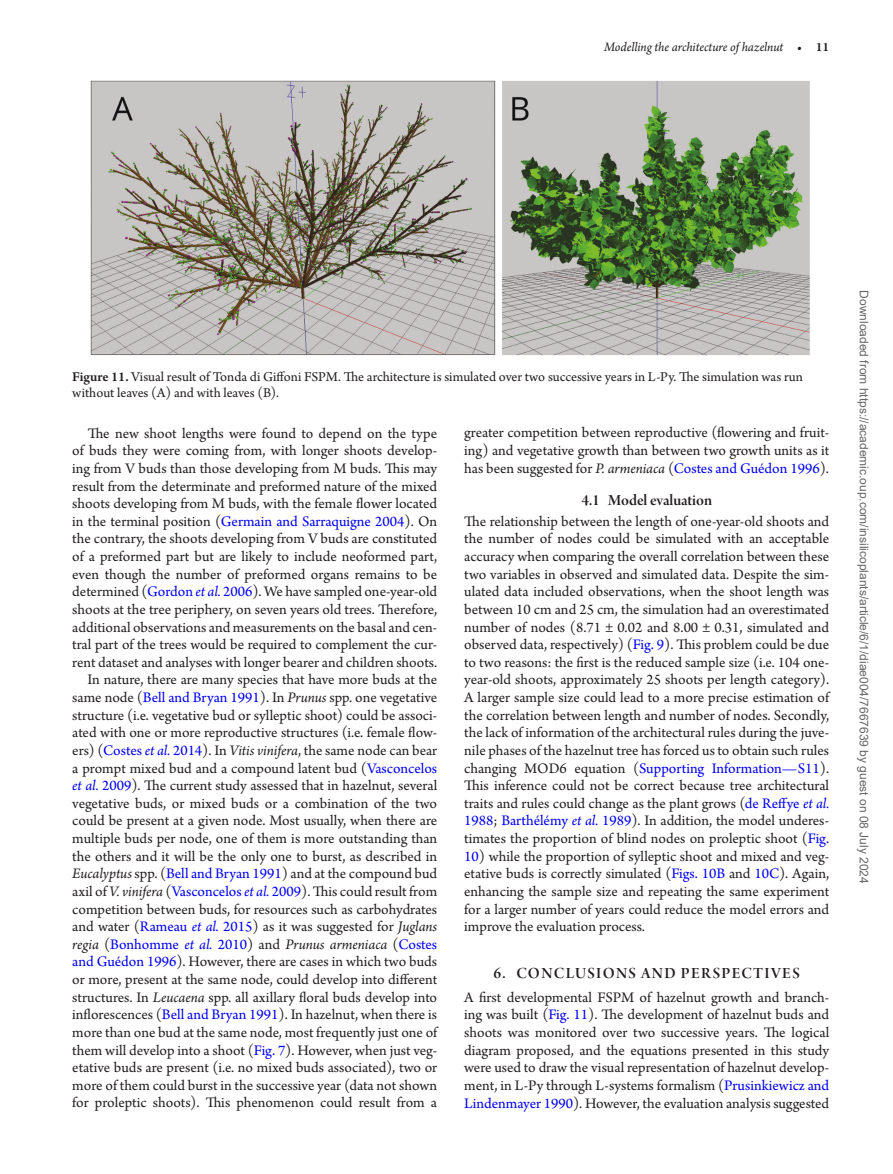
<style>
.page{position:relative;width:893px;height:1174px;background:#fff}
.page>*{position:absolute;margin:0;border:0;box-sizing:border-box;transform-origin:0 0}
.HeadA{font:16.5px "Arno Pro Smbd Display";letter-spacing:.085em;color:#231f20}
.HeadB{font:16.5px "Arno Pro Smbd Display";letter-spacing:-.005em;color:#231f20}
.TextInd{font:15.3px/17.5px "Arno Pro";color:#231f20;text-align:justify}
.Text{font:15.3px/17.5px "Arno Pro";color:#231f20;text-align:justify}
.FigCapt{font:14.25px/15.8px "Arno Pro";color:#231f20}
.t1{font:italic 13.5px "Arno Pro";letter-spacing:-.005em;color:#231f20}
.t2{font:12px "Arial";color:#666}
.s1{font-weight:600;font-style:normal}
.s2{font-weight:600}
.s3{color:#00f}
.s4{font-style:italic;color:#00f}
.s5{font-style:italic}
</style>
<div class="page">
<img style="left:91px;top:81px;width:719px;height:274px">
<p class="t1" style="left:604px;top:39px;width:227px">Modelling the architecture of hazelnut <span class="s1">• 11</span></p>
<p class="FigCapt" style="left:72px;top:370px;width:732px"><span class="s2">Figure 11.</span> Visual result of Tonda di Giffoni FSPM. The architecture is simulated over two successive years in L-Py. The simulation was run without leaves (A) and with leaves (B).</p>
<p class="TextInd" style="left:72px;top:425px;width:366px;text-indent:15px">The new shoot lengths were found to depend on the type of buds they were coming from, with longer shoots develop&shy;ing from V buds than those developing from M buds. This may result from the determinate and preformed nature of the mixed shoots developing from M buds, with the female flower located in the terminal position (<span class="s3">Germain and Sarraquigne 2004</span>). On the contrary, the shoots developing from V buds are constituted of a preformed part but are likely to include neoformed part, even though the number of preformed organs remains to be determined (<span class="s3">Gordon</span> <span class="s4">et al.</span> <span class="s3">2006</span>). We have sampled one-year-old shoots at the tree periphery, on seven years old trees. Therefore, additional observations and measurements on the basal and cen&shy;tral part of the trees would be required to complement the cur&shy;rent dataset and analyses with longer bearer and children shoots.</p>
<p class="TextInd" style="left:72px;top:672px;width:367px;text-indent:15px">In nature, there are many species that have more buds at the same node (<span class="s3">Bell and Bryan 1991</span>). In <span class="s5">Prunus</span> spp. one vegetative structure (i.e. vegetative bud or sylleptic shoot) could be associ&shy;ated with one or more reproductive structures (i.e. female flow&shy;ers) (<span class="s3">Costes</span> <span class="s4">et al.</span> <span class="s3">2014</span>). In <span class="s5">Vitis vinifera</span>, the same node can bear a prompt mixed bud and a compound latent bud (<span class="s3">Vasconcelos </span><span class="s4">et al.</span> <span class="s3">2009</span>). The current study assessed that in hazelnut, several vegetative buds, or mixed buds or a combination of the two could be present at a given node. Most usually, when there are multiple buds per node, one of them is more outstanding than the others and it will be the only one to burst, as described in <span class="s5">Eucalyptus</span> spp. (<span class="s3">Bell and Bryan 1991</span>) and at the compound bud axil of <span class="s5">V. vinifera</span> (<span class="s3">Vasconcelos</span> <span class="s4">et al.</span> <span class="s3">2009</span>). This could result from competition between buds, for resources such as carbohydrates and water (<span class="s3">Rameau</span> <span class="s4">et al.</span> <span class="s3">2015</span>) as it was suggested for <span class="s5">Juglans regia</span> (<span class="s3">Bonhomme</span> <span class="s4">et al.</span> <span class="s3">2010</span>) and <span class="s5">Prunus armeniaca</span> (<span class="s3">Costes and Guédon 1996</span>). However, there are cases in which two buds or more, present at the same node, could develop into different structures. In <span class="s5">Leucaena</span> spp. all axillary floral buds develop into inflorescences (<span class="s3">Bell and Bryan 1991</span>). In hazelnut, when there is more than one bud at the same node, most frequently just one of them will develop into a shoot (<span class="s3">Fig. 7</span>). However, when just veg&shy;etative buds are present (i.e. no mixed buds associated), two or more of them could burst in the successive year (data not shown for proleptic shoots). This phenomenon could result from a</p>
<p class="TextInd" style="left:464px;top:425px;width:366px">greater competition between reproductive (flowering and fruit&shy;ing) and vegetative growth than between two growth units as it has been suggested for <span class="s5">P. armeniaca</span> (<span class="s3">Costes and Guédon 1996</span>).</p>
<h3 class="HeadB" style="left:581px;top:491px;width:132px">4.1 Model evaluation</h3>
<p class="Text" style="left:464px;top:513px;width:366px">The relationship between the length of one-year-old shoots and the number of nodes could be simulated with an acceptable accuracy when comparing the overall correlation between these two variables in observed and simulated data. Despite the sim&shy;ulated data included observations, when the shoot length was between 10 cm and 25 cm, the simulation had an overestimated number of nodes (8.71 ± 0.02 and 8.00 ± 0.31, simulated and observed data, respectively) (<span class="s3">Fig. 9</span>). This problem could be due to two reasons: the first is the reduced sample size (i.e. 104 one&shy;year-old shoots, approximately 25 shoots per length category).<br>A larger sample size could lead to a more precise estimation of the correlation between length and number of nodes. Secondly, the lack of information of the architectural rules during the juve&shy;nile phases of the hazelnut tree has forced us to obtain such rules changing MOD6 equation (<span class="s3">Supporting Information—S11</span>).<br>This inference could not be correct because tree architectural traits and rules could change as the plant grows (<span class="s3">de Reffye</span> <span class="s4">et al.<br></span><span class="s3">1988</span>; <span class="s3">Barthélémy</span> <span class="s4">et al.</span> <span class="s3">1989</span>). In addition, the model underes&shy;timates the proportion of blind nodes on proleptic shoot (<span class="s3">Fig.</span></p>
<p class="Text" style="left:464px;top:848px;width:366px"><span class="s3">10</span>) while the proportion of sylleptic shoot and mixed and veg&shy;etative buds is correctly simulated (<span class="s3">Figs. 10B</span> and <span class="s3">10C</span>). Again, enhancing the sample size and repeating the same experiment for a larger number of years could reduce the model errors and improve the evaluation process.</p>
<h2 class="HeadA" style="left:493px;top:964px;width:308px">6. CONCLUSIONS AND PERSPECTIVES</h2>
<p class="Text" style="left:464px;top:989px;width:366px">A first developmental FSPM of hazelnut growth and branch&shy;ing was built (<span class="s3">Fig. 11</span>). The development of hazelnut buds and shoots was monitored over two successive years. The logical diagram proposed, and the equations presented in this study were used to draw the visual representation of hazelnut develop&shy;ment, in L-Py through L-systems formalism (<span class="s3">Prusinkiewicz and Lindenmayer 1990</span>). However, the evaluation analysis suggested</p>
<p class="t2" style="left:868px;top:290px;width:595px;rotate:90deg">Downloaded from https://academic.oup.com/insilicoplants/article/6/1/diae004/7667639 by guest on 08 July 2024</p>
</div>
